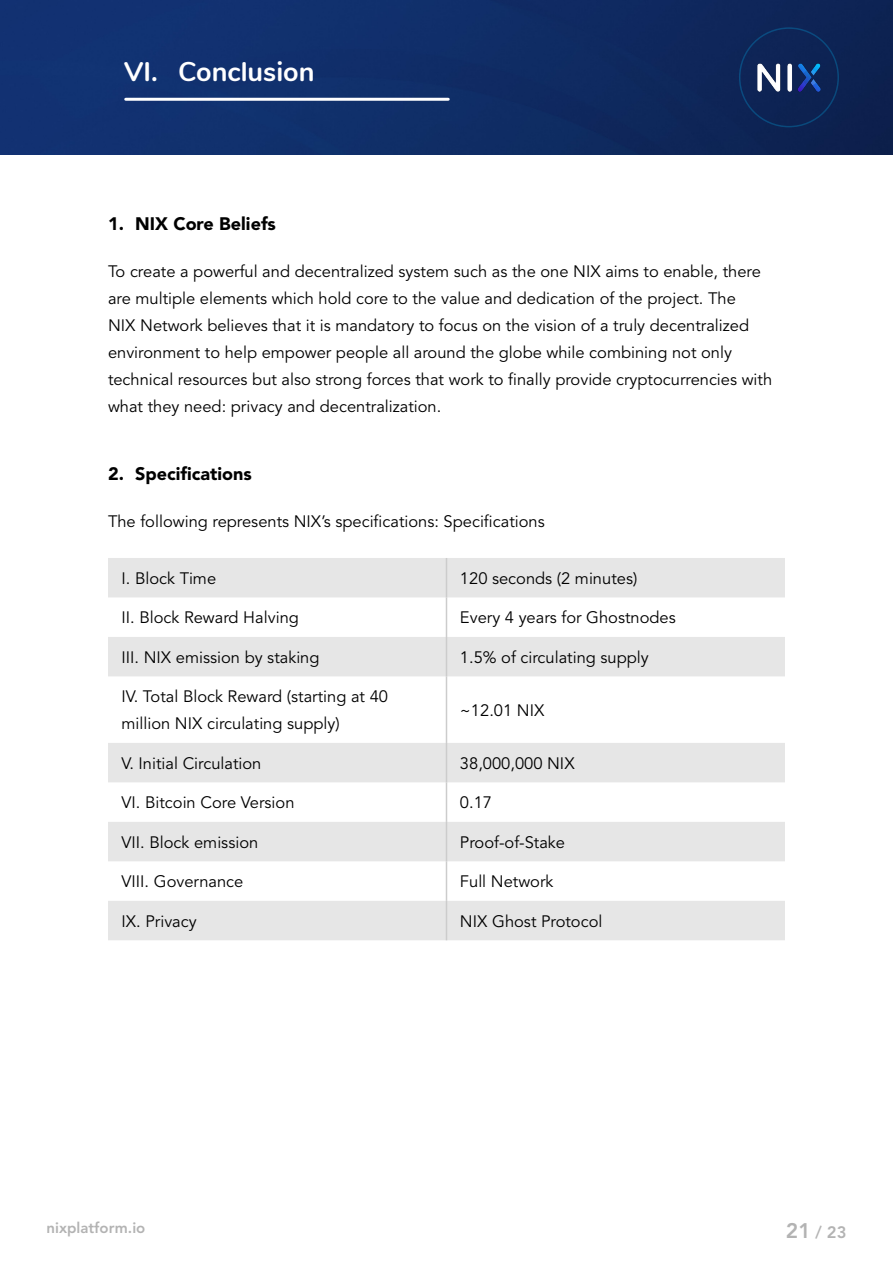
<style>
.page{position:relative;width:893px;height:1263px;background:#fff}
.page>*{position:absolute;margin:0;border:0;box-sizing:border-box;transform-origin:0 0}
.t1{font:700 27px "Nunito";color:#fff}
.t2{font:900 18px "Avenir LT Std";color:#000}
.t3{font:16.5px/27px "Avenir LT Std";color:#000}
.t4{font:800 16.5px "Avenir LT Std";color:#b3b3b3}
.t5{font:800 15px "Avenir LT Std";color:#b3b3b3}
.s1{font-size:21px}
</style>
<div class="page">
<img style="left:0;top:0;width:893px;height:155px">
<div style="left:739px;top:27px;width:100px;height:100px;border:2px solid #00c1ff;border-radius:50%"></div>
<img style="left:756px;top:64px;width:66px;height:27px">
<hr style="left:126px;top:98px;width:322px;height:3px;background:#fff">
<svg style="left:108px;top:558px;width:677px;height:382px;fill:#e6e6e6"></svg>
<hr style="left:446px;top:558px;width:1px;height:39px;background:#ccc">
<hr style="left:446px;top:597px;width:1px;height:40px;background:#ccc">
<hr style="left:446px;top:637px;width:1px;height:39px;background:#ccc">
<hr style="left:446px;top:676px;width:1px;height:67px;background:#ccc">
<hr style="left:446px;top:743px;width:1px;height:39px;background:#ccc">
<hr style="left:446px;top:782px;width:1px;height:40px;background:#ccc">
<hr style="left:446px;top:822px;width:1px;height:39px;background:#ccc">
<hr style="left:446px;top:861px;width:1px;height:40px;background:#ccc">
<hr style="left:446px;top:901px;width:1px;height:39px;background:#ccc">
<h1 class="t1" style="left:124px;top:52px;width:192px">VI. Conclusion</h1>
<p class="t2" style="left:108px;top:212px;width:169px">1. NIX Core Beliefs</p>
<p class="t3" style="left:108px;top:258px;width:666px">To create a powerful and decentralized system such as the one NIX aims to enable, there are multiple elements which hold core to the value and dedication of the project. The<br>NIX Network believes that it is mandatory to focus on the vision of a truly decentralized environment to help empower people all around the globe while combining not only technical resources but also strong forces that work to finally provide cryptocurrencies with what they need: privacy and decentralization.</p>
<p class="t2" style="left:108px;top:463px;width:145px">2. Specifications</p>
<p class="t3" style="left:108px;top:509px;width:438px">The following represents NIX’s specifications: Specifications</p>
<p class="t3" style="left:122px;top:565px;width:96px">I. Block Time</p>
<p class="t3" style="left:460px;top:565px;width:179px">120 seconds (2 minutes)</p>
<p class="t3" style="left:122px;top:605px;width:179px">II. Block Reward Halving</p>
<p class="t3" style="left:460px;top:605px;width:217px">Every 4 years for Ghostnodes</p>
<p class="t3" style="left:122px;top:644px;width:200px">III. NIX emission by staking</p>
<p class="t3" style="left:460px;top:644px;width:190px">1.5% of circulating supply</p>
<p class="t3" style="left:122px;top:684px;width:268px">IV. Total Block Reward (starting at 40 million NIX circulating supply)</p>
<p class="t3" style="left:460px;top:697px;width:86px">~12.01 NIX</p>
<p class="t3" style="left:122px;top:750px;width:141px">V. Initial Circulation</p>
<p class="t3" style="left:460px;top:750px;width:116px">38,000,000 NIX</p>
<p class="t3" style="left:122px;top:790px;width:175px">VI. Bitcoin Core Version</p>
<p class="t3" style="left:460px;top:790px;width:34px">0.17</p>
<p class="t3" style="left:122px;top:829px;width:138px">VII. Block emission</p>
<p class="t3" style="left:460px;top:829px;width:107px">Proof-of-Stake</p>
<p class="t3" style="left:122px;top:868px;width:123px">VIII. Governance</p>
<p class="t3" style="left:460px;top:868px;width:95px">Full Network</p>
<p class="t3" style="left:122px;top:908px;width:77px">IX. Privacy</p>
<p class="t3" style="left:460px;top:908px;width:144px">NIX Ghost Protocol</p>
<p class="t5" style="left:46px;top:1219px;width:100px">nixplatform.io</p>
<p class="t4" style="left:786px;top:1222px;width:62px"><span class="s1">21</span> / 23</p>
</div>
